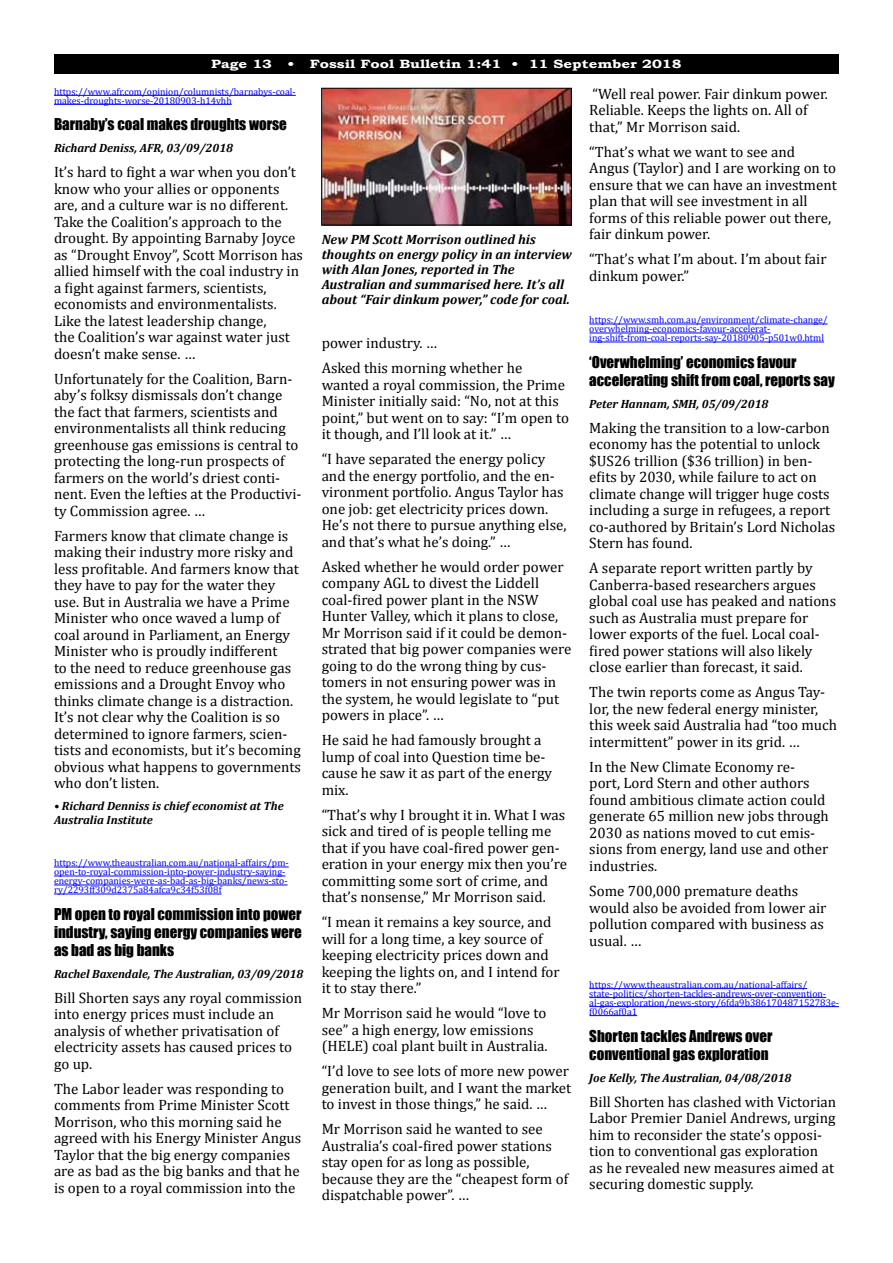
<style>
.page{position:relative;width:893px;height:1263px;background:#fff}
.page>*{position:absolute;margin:0;border:0;box-sizing:border-box;transform-origin:0 0}
.t1{font:15px/16.5px "Cambria";color:#000}
.t2{font:15px/18px "Impact";color:#000}
.t3{font:italic 700 13.5px/15px "Cambria";color:#000}
.t4{font:italic 700 12px/13.5px "Cambria";color:#000}
.t5{font:700 12px "Bookman Old Style";color:#fff;scale:1.25 1}
.t6{font:9.75px/9px "Cambria";color:#00f}
</style>
<div class="page">
<div style="left:54px;top:54px;width:785px;height:20px;background:#000"></div>
<hr style="left:54px;top:95px;width:242px;height:1px;background:#00f">
<hr style="left:54px;top:104px;width:178px;height:1px;background:#00f">
<hr style="left:54px;top:867px;width:235px;height:1px;background:#00f">
<hr style="left:54px;top:876px;width:231px;height:1px;background:#00f">
<hr style="left:54px;top:885px;width:234px;height:1px;background:#00f">
<hr style="left:54px;top:894px;width:168px;height:1px;background:#00f">
<hr style="left:589px;top:324px;width:239px;height:1px;background:#00f">
<hr style="left:589px;top:333px;width:181px;height:1px;background:#00f">
<hr style="left:589px;top:342px;width:235px;height:1px;background:#00f">
<hr style="left:589px;top:988px;width:218px;height:1px;background:#00f">
<hr style="left:589px;top:997px;width:237px;height:1px;background:#00f">
<hr style="left:589px;top:1006px;width:250px;height:1px;background:#00f">
<hr style="left:589px;top:1015px;width:48px;height:1px;background:#00f">
<img style="left:323px;top:90px;width:247px;height:133px">
<div style="left:321px;top:88px;width:251px;height:137px;border:1px solid #000"></div>
<p class="t5" style="left:211px;top:57px;width:50px">Page 13</p>
<p class="t5" style="left:287px;top:57px;width:317px">• Fossil Fool Bulletin 1:41 • 11 September 2018</p>
<p class="t6" style="left:54px;top:87px;width:243px">https://www.afr.com/opinion/columnists/barnabys-coal&shy;makes-droughts-worse-20180903-h14vhh</p>
<p class="t2" style="left:54px;top:115px;width:234px">Barnaby’s coal makes droughts worse</p>
<p class="t4" style="left:54px;top:141px;width:181px">Richard Deniss, AFR, 03/09/2018</p>
<p class="t1" style="left:54px;top:164px;width:251px">It’s hard to fight a war when you don’t know who your allies or opponents are, and a culture war is no different.<br>Take the Coalition’s approach to the drought. By appointing Barnaby Joyce as “Drought Envoy”, Scott Morrison has allied himself with the coal industry in a fight against farmers, scientists, economists and environmentalists.<br>Like the latest leadership change,<br>the Coalition’s war against water just doesn’t make sense. …</p>
<p class="t1" style="left:54px;top:370px;width:249px">Unfortunately for the Coalition, Barn&shy;aby’s folksy dismissals don’t change the fact that farmers, scientists and environmentalists all think reducing greenhouse gas emissions is central to protecting the long-run prospects of farmers on the world’s driest conti&shy;nent. Even the lefties at the Productivi&shy;ty Commission agree. …</p>
<p class="t1" style="left:54px;top:527px;width:249px">Farmers know that climate change is making their industry more risky and less profitable. And farmers know that they have to pay for the water they use. But in Australia we have a Prime Minister who once waved a lump of coal around in Parliament, an Energy Minister who is proudly indifferent<br>to the need to reduce greenhouse gas emissions and a Drought Envoy who thinks climate change is a distraction.<br>It’s not clear why the Coalition is so determined to ignore farmers, scien&shy;tists and economists, but it’s becoming obvious what happens to governments who don’t listen.</p>
<p class="t4" style="left:54px;top:799px;width:231px">• Richard Denniss is chief economist at The<br>Australia Institute</p>
<p class="t6" style="left:54px;top:858px;width:236px">https://www.theaustralian.com.au/national-affairs/pm&shy;open-to-royal-commission-into-power-industry-saying&shy;energy-companies-were-as-bad-as-big-banks/news-sto&shy;ry/2293ff309d2375a84afca9c34f53f08f</p>
<p class="t2" style="left:54px;top:905px;width:249px;text-align:justify">PM open to royal commission into power industry, saying energy companies were as bad as big banks</p>
<p class="t4" style="left:54px;top:967px;width:251px">Rachel Baxendale, The Australian, 03/09/2018</p>
<p class="t1" style="left:54px;top:989px;width:250px">Bill Shorten says any royal commission into energy prices must include an analysis of whether privatisation of electricity assets has caused prices to go up.</p>
<p class="t1" style="left:54px;top:1080px;width:249px">The Labor leader was responding to comments from Prime Minister Scott Morrison, who this morning said he agreed with his Energy Minister Angus Taylor that the big energy companies are as bad as the big banks and that he is open to a royal commission into the</p>
<p class="t1" style="left:589px;top:85px;width:240px">“Well real power. Fair dinkum power.<br>Reliable. Keeps the lights on. All of that,” Mr Morrison said.</p>
<p class="t1" style="left:589px;top:143px;width:249px">“That’s what we want to see and<br>Angus (Taylor) and I are working on to ensure that we can have an investment plan that will see investment in all forms of this reliable power out there, fair dinkum power.</p>
<p class="t1" style="left:589px;top:251px;width:239px">“That’s what I’m about. I’m about fair dinkum power.”</p>
<p class="t6" style="left:589px;top:315px;width:240px">https://www.smh.com.au/environment/climate-change/ overwhelming-economics-favour-accelerat&shy;ing-shift-from-coal-reports-say-20180905-p501w0.html</p>
<p class="t2" style="left:589px;top:353px;width:247px">‘Overwhelming’ economics favour accelerating shift from coal, reports say</p>
<p class="t4" style="left:589px;top:397px;width:181px">Peter Hannam, SMH, 05/09/2018</p>
<p class="t1" style="left:589px;top:419px;width:248px">Making the transition to a low-carbon economy has the potential to unlock $US26 trillion ($36 trillion) in ben&shy;efits by 2030, while failure to act on climate change will trigger huge costs including a surge in refugees, a report co-authored by Britain’s Lord Nicholas Stern has found.</p>
<p class="t1" style="left:589px;top:560px;width:248px">A separate report written partly by Canberra-based researchers argues global coal use has peaked and nations such as Australia must prepare for lower exports of the fuel. Local coal&shy;fired power stations will also likely close earlier than forecast, it said.</p>
<p class="t1" style="left:589px;top:684px;width:249px">The twin reports come as Angus Tay&shy;lor, the new federal energy minister, this week said Australia had “too much intermittent” power in its grid. …</p>
<p class="t1" style="left:589px;top:758px;width:241px">In the New Climate Economy re&shy;port, Lord Stern and other authors found ambitious climate action could generate 65 million new jobs through<br>2030 as nations moved to cut emis&shy;sions from energy, land use and other industries.</p>
<p class="t1" style="left:589px;top:882px;width:239px">Some 700,000 premature deaths would also be avoided from lower air pollution compared with business as usual. …</p>
<p class="t6" style="left:589px;top:980px;width:251px">https://www.theaustralian.com.au/national-affairs/ state-politics/shorten-tackles-andrews-over-convention&shy;al-gas-exploration/news-story/6fda9b386170487152783e&shy;f0066af0a1</p>
<p class="t2" style="left:589px;top:1026px;width:185px">Shorten tackles Andrews over conventional gas exploration</p>
<p class="t4" style="left:589px;top:1070px;width:204px">Joe Kelly, The Australian, 04/08/2018</p>
<p class="t1" style="left:589px;top:1093px;width:248px">Bill Shorten has clashed with Victorian Labor Premier Daniel Andrews, urging him to reconsider the state’s opposi&shy;tion to conventional gas exploration<br>as he revealed new measures aimed at securing domestic supply.</p>
<p class="t3" style="left:322px;top:231px;width:252px">New PM Scott Morrison outlined his thoughts on energy policy in an interview with Alan Jones, reported in The Australian and summarised here. It’s all about “Fair dinkum power,” code for coal.</p>
<p class="t1" style="left:322px;top:331px;width:202px;line-height:25px">power industry. …<br>Asked this morning whether he</p>
<p class="t1" style="left:322px;top:376px;width:249px">wanted a royal commission, the Prime Minister initially said: “No, not at this point,” but went on to say: “I’m open to it though, and I’ll look at it.” …</p>
<p class="t1" style="left:322px;top:451px;width:246px">“I have separated the energy policy and the energy portfolio, and the en&shy;vironment portfolio. Angus Taylor has one job: get electricity prices down.<br>He’s not there to pursue anything else, and that’s what he’s doing.” …</p>
<p class="t1" style="left:322px;top:558px;width:251px">Asked whether he would order power company AGL to divest the Liddell coal-fired power plant in the NSW Hunter Valley, which it plans to close, Mr Morrison said if it could be demon&shy;strated that big power companies were going to do the wrong thing by cus&shy;tomers in not ensuring power was in the system, he would legislate to “put powers in place”. …</p>
<p class="t1" style="left:322px;top:732px;width:232px">He said he had famously brought a lump of coal into Question time be&shy;cause he saw it as part of the energy mix.</p>
<p class="t1" style="left:322px;top:806px;width:247px">“That’s why I brought it in. What I was sick and tired of is people telling me that if you have coal-fired power gen&shy;eration in your energy mix then you’re committing some sort of crime, and that’s nonsense,” Mr Morrison said.</p>
<p class="t1" style="left:322px;top:914px;width:239px">“I mean it remains a key source, and will for a long time, a key source of keeping electricity prices down and keeping the lights on, and I intend for it to stay there.”</p>
<p class="t1" style="left:322px;top:1005px;width:227px">Mr Morrison said he would “love to see” a high energy, low emissions (HELE) coal plant built in Australia.</p>
<p class="t1" style="left:322px;top:1063px;width:251px">“I’d love to see lots of more new power generation built, and I want the market to invest in those things,” he said. …</p>
<p class="t1" style="left:322px;top:1121px;width:248px">Mr Morrison said he wanted to see Australia’s coal-fired power stations stay open for as long as possible, because they are the “cheapest form of dispatchable power”. …</p>
</div>
